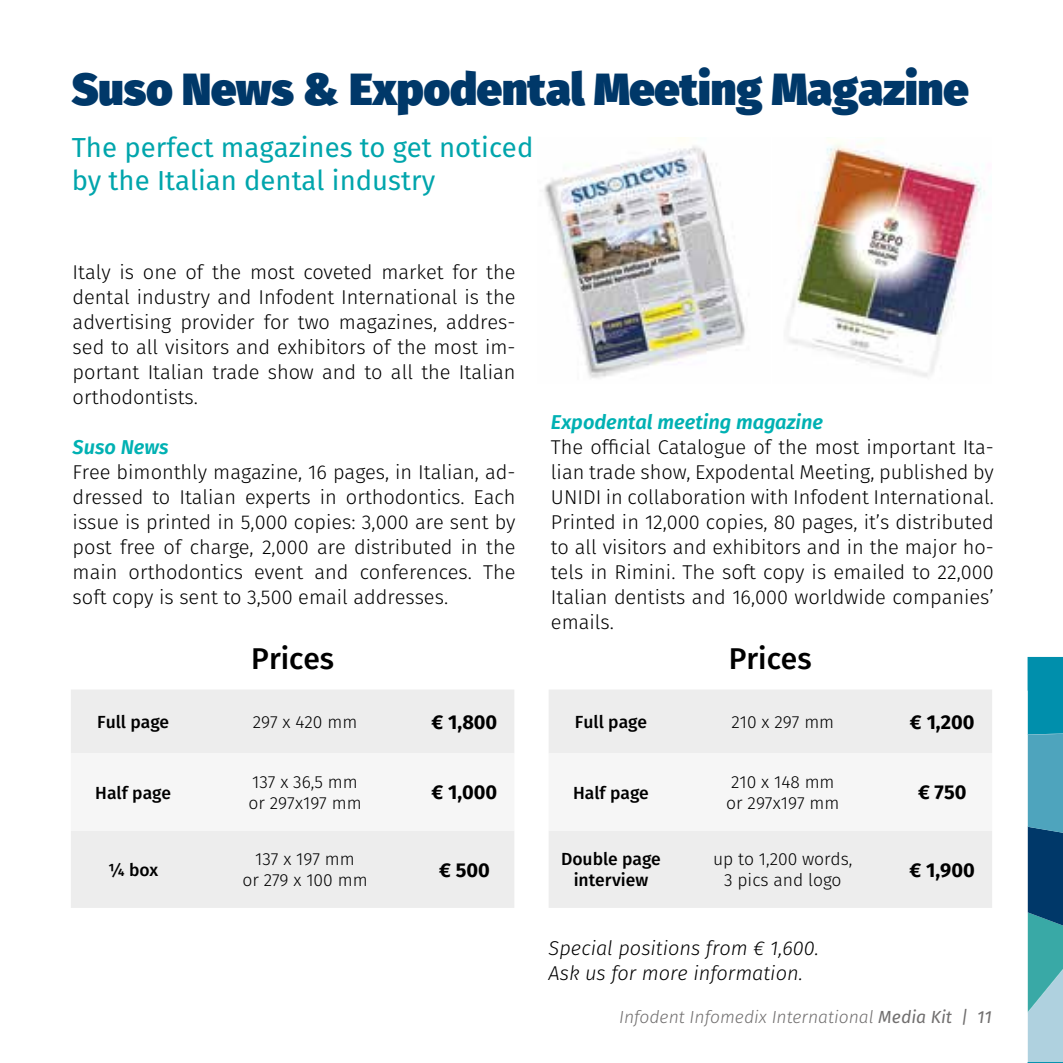
<style>
.page{position:relative;width:1063px;height:1063px;background:#fff}
.page>*{position:absolute;margin:0;border:0;box-sizing:border-box;transform-origin:0 0}
.t1{font:900 45px "Fira Sans";color:#003869}
.t2{font:500 30px "Fira Sans";color:#000}
.t3{font:27.5px/32.5px "Fira Sans";color:#00a5ac}
.t4{font:300 20px/25px "Fira Sans";color:#000;text-align:justify}
.t5{font:italic 300 20px/25px "Fira Sans";color:#000}
.t6{font:italic 600 20px "Fira Sans";color:#00b1b3}
.t7{font:700 20px "Fira Sans";color:#000}
.t8{font:300 17.5px/21px "Fira Sans";color:#000}
.t9{font:500 17.5px/21px "Fira Sans";color:#000;text-align:center}
.t10{font:italic 300 17.5px "Fira Sans";color:#716f6f}
.s1{font-weight:400}
</style>
<div class="page">
<img style="left:544px;top:137px;width:201px;height:242px">
<div style="left:71px;top:690px;width:443px;height:218px;background:#ededed"></div>
<div style="left:71px;top:753px;width:443px;height:78px;background:#f6f6f6"></div>
<div style="left:549px;top:690px;width:443px;height:218px;background:#ededed"></div>
<div style="left:549px;top:753px;width:443px;height:78px;background:#f6f6f6"></div>
<svg style="left:1028px;top:657px;width:35px;height:406px;background:#3b91a9"></svg>
<img style="left:787px;top:143px;width:198px;height:234px">
<h1 class="t1" style="left:72px;top:57px;width:898px">Suso News &amp; Expodental Meeting Magazine</h1>
<h3 class="t3" style="left:72px;top:131px;width:463px">The perfect magazines to get noticed by the Italian dental industry</h3>
<p class="t4" style="left:73px;top:259px;width:444px">Italy is one of the most coveted market for the dental industry and Infodent International is the advertising provider for two magazines, addres&shy;sed to all visitors and exhibitors of the most im&shy;portant Italian trade show and to all the Italian orthodontists.</p>
<p class="t6" style="left:73px;top:433px;width:97px">Suso News</p>
<p class="t4" style="left:73px;top:459px;width:444px">Free bimonthly magazine, 16 pages, in Italian, ad&shy;dressed to Italian experts in orthodontics. Each issue is printed in 5,000 copies: 3,000 are sent by post free of charge, 2,000 are distributed in the main orthodontics event and conferences. The soft copy is sent to 3,500 email addresses.</p>
<p class="t6" style="left:551px;top:408px;width:274px">Expodental meeting magazine</p>
<p class="t4" style="left:551px;top:434px;width:444px">The official Catalogue of the most important Ita&shy;lian trade show, Expodental Meeting, published by UNIDI in collaboration with Infodent International.<br>Printed in 12,000 copies, 80 pages, it’s distributed to all visitors and exhibitors and in the major ho&shy;tels in Rimini. The soft copy is emailed to 22,000<br>Italian dentists and 16,000 worldwide companies’ emails.</p>
<h2 class="t2" style="left:251px;top:637px;width:84px">Prices</h2>
<h2 class="t2" style="left:729px;top:637px;width:84px">Prices</h2>
<p class="t9" style="left:97px;top:711px;width:74px">Full page</p>
<p class="t8" style="left:253px;top:711px;width:106px">297 x 420 mm</p>
<p class="t7" style="left:432px;top:708px;width:67px">€ 1,800</p>
<p class="t9" style="left:575px;top:711px;width:74px">Full page</p>
<p class="t8" style="left:731px;top:711px;width:104px">210 x 297 mm</p>
<p class="t7" style="left:910px;top:708px;width:66px">€ 1,200</p>
<p class="t9" style="left:95px;top:782px;width:77px">Half page</p>
<p class="t8" style="left:248px;top:771px;width:115px">137 x 36,5 mm or 297x197 mm</p>
<p class="t7" style="left:432px;top:778px;width:67px">€ 1,000</p>
<p class="t9" style="left:573px;top:782px;width:77px">Half page</p>
<p class="t8" style="left:726px;top:771px;width:115px">210 x 148 mm or 297x197 mm</p>
<p class="t7" style="left:918px;top:778px;width:50px">€ 750</p>
<p class="t9" style="left:108px;top:859px;width:52px">¼ box</p>
<p class="t8" style="left:242px;top:849px;width:127px;text-align:center">137 x 197 mm<br>or 279 x 100 mm</p>
<p class="t7" style="left:439px;top:856px;width:52px">€ 500</p>
<p class="t9" style="left:561px;top:849px;width:101px">Double page interview</p>
<p class="t8" style="left:713px;top:849px;width:141px;text-align:center">up to 1,200 words,<br>3 pics and logo</p>
<p class="t7" style="left:910px;top:856px;width:67px">€ 1,900</p>
<p class="t5" style="left:549px;top:935px;width:272px">Special positions from € 1,600.<br>Ask us for more information.</p>
<p class="t10" style="left:619px;top:1005px;width:375px">Infodent Infomedix International <span class="s1">Media Kit | 11</span></p>
</div>
